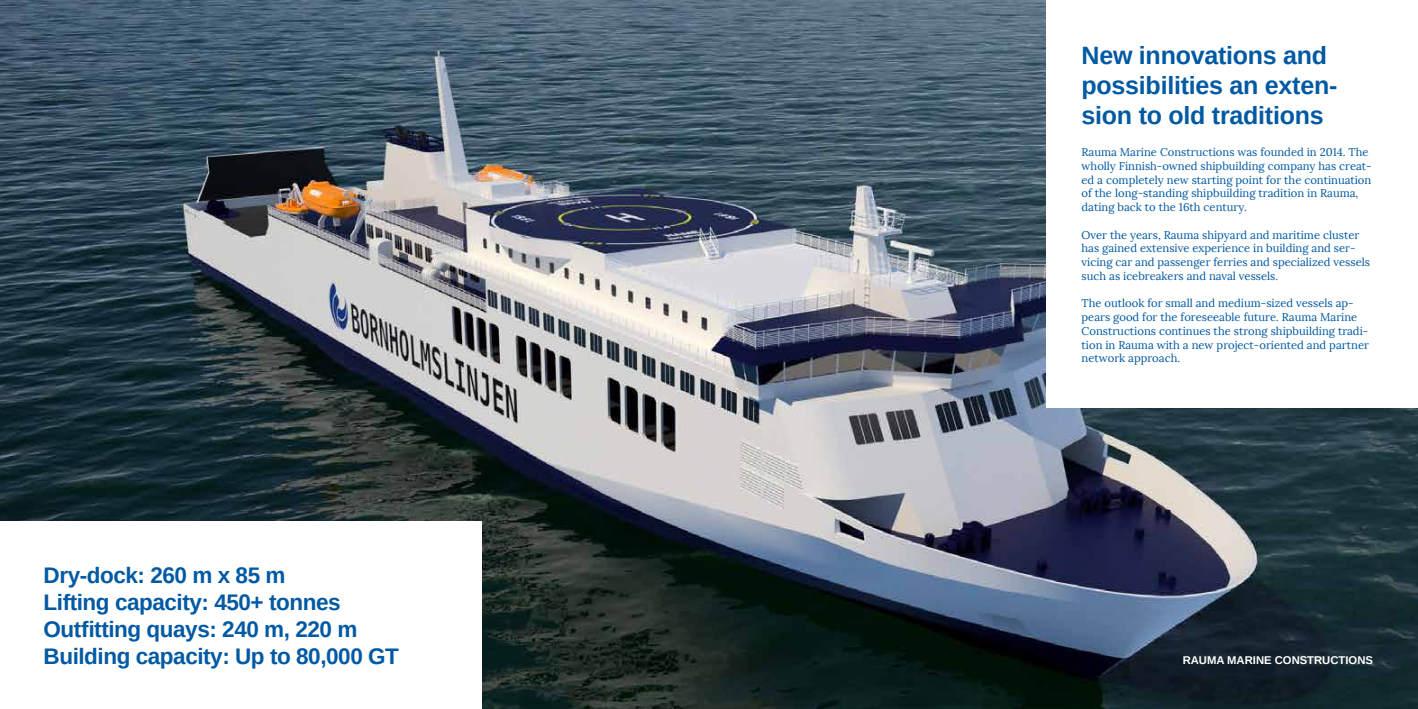
<style>
.page{position:relative;width:1418px;height:709px;background:#fff}
.page>*{position:absolute;margin:0;border:0;box-sizing:border-box;transform-origin:0 0}
.t1{font:700 25px/30px "Arimo";letter-spacing:-.01em;color:#0059a3}
.t2{font:700 22.5px/27px "Arimo";letter-spacing:-.02em;color:#0059a3}
.t3{font:11.25px/13.8px "Lora";color:#0059a3}
.t4{font:700 11.25px "Arimo";color:#fff}
</style>
<div class="page">
<img style="left:0;top:0;width:1417px;height:709px">
<div style="left:1046px;top:0;width:371px;height:407px;background:#fff"></div>
<div style="left:0;top:521px;width:481px;height:188px;background:#fff"></div>
<h2 class="t2" style="left:44px;top:562px;width:357px">Dry-dock: 260 m x 85 m<br>Lifting capacity: 450+ tonnes<br>Outfitting quays: 240 m, 220 m<br>Building capacity: Up to 80,000 GT</h2>
<h1 class="t1" style="left:1081px;top:41px;width:257px">New innovations and possibilities an exten&shy;sion to old traditions</h1>
<p class="t3" style="left:1081px;top:145px;width:292px">Rauma Marine Constructions was founded in 2014. The wholly Finnish-owned shipbuilding company has creat&shy;ed a completely new starting point for the continuation of the long-standing shipbuilding tradition in Rauma, dating back to the 16th century.</p>
<p class="t3" style="left:1081px;top:228px;width:290px">Over the years, Rauma shipyard and maritime cluster has gained extensive experience in building and ser&shy;vicing car and passenger ferries and specialized vessels such as icebreakers and naval vessels.</p>
<p class="t3" style="left:1081px;top:296px;width:289px">The outlook for small and medium-sized vessels ap&shy;pears good for the foreseeable future. Rauma Marine Constructions continues the strong shipbuilding tradi&shy;tion in Rauma with a new project-oriented and partner network approach.</p>
<p class="t4" style="left:1182px;top:652px;width:192px">RAUMA MARINE CONSTRUCTIONS</p>
</div>
